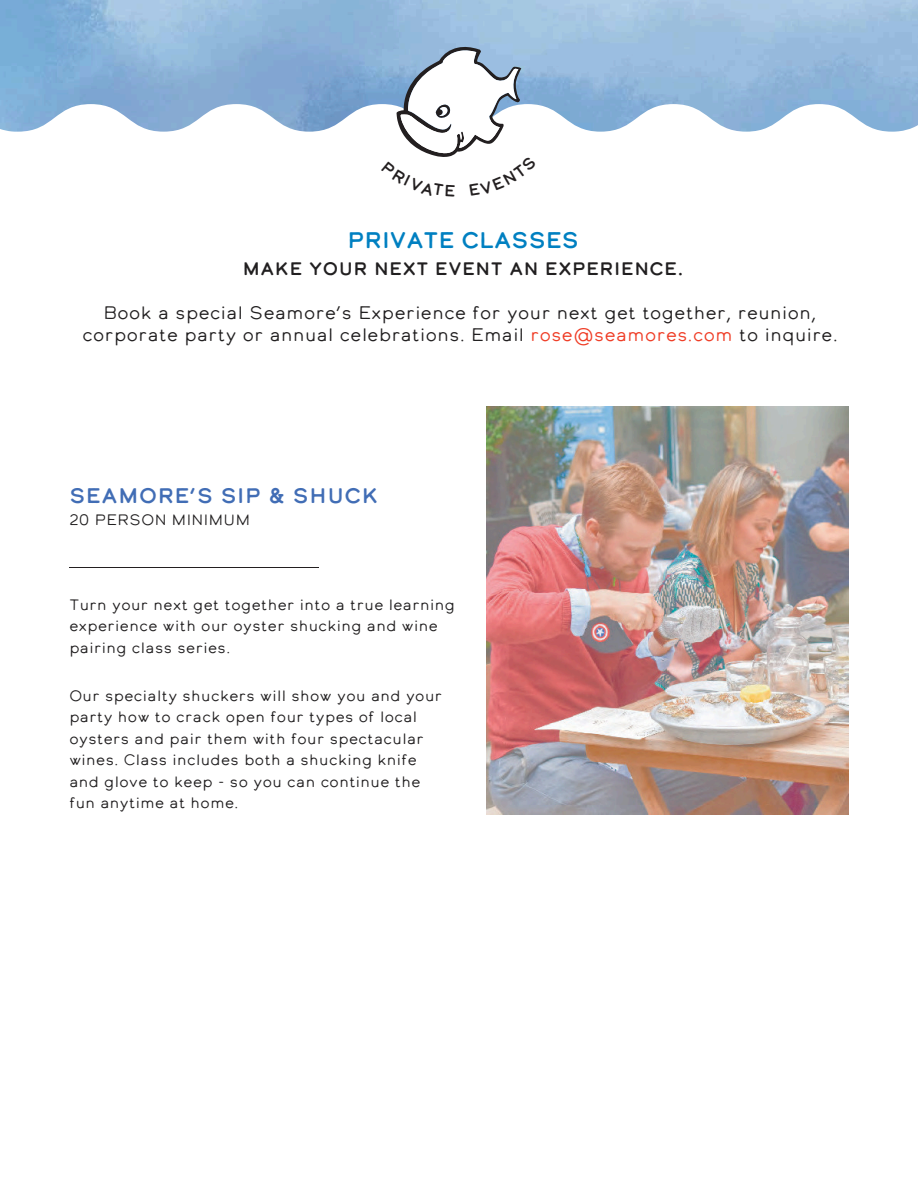
<style>
.page{position:relative;width:918px;height:1188px;background:#fff}
.page>*{position:absolute;margin:0;border:0;box-sizing:border-box;transform-origin:0 0}
.t1{font:22.5px "Calder Dark";color:#0080c1}
.t2{font:21px "Calder Dark";letter-spacing:.03em;color:#416db5}
.t3{font:18px/21.3px "Calder LC";letter-spacing:.03em;color:#211f20;text-align:center}
.t4{font:18px "Calder Dark";letter-spacing:.03em;color:#211f20}
.t5{font:15px/21.3px "Calder LC";letter-spacing:.03em;color:#211f20}
.s1{color:#ef3c25}
</style>
<div class="page">
<img style="left:0;top:0;width:918px;height:132px">
<hr style="left:69px;top:567px;width:250px;height:1px;background:#231f20">
<img style="left:486px;top:407px;width:362px;height:407px">
<svg style="left:381px;top:47px;width:156px;height:110px"></svg>
<h2 class="t1" style="left:348px;top:231px;width:233px">PRIVATE CLASSES</h2>
<h2 class="t4" style="left:243px;top:261px;width:442px">MAKE YOUR NEXT EVENT AN EXPERIENCE.</h2>
<h3 class="t3" style="left:82px;top:304px;width:757px">Book a special Seamore’s Experience for your next get together, reunion, corporate party or annual celebrations. Email <span class="s1">rose@seamores.com</span> to inquire.</h3>
<h1 class="t2" style="left:69px;top:486px;width:310px">SEAMORE’S SIP &amp; SHUCK</h1>
<h1 class="t5" style="left:69px;top:511px;width:182px">20 PERSON MINIMUM</h1>
<p class="t5" style="left:69px;top:596px;width:387px">Turn your next get together into a true learning experience with our oyster shucking and wine pairing class series.</p>
<p class="t5" style="left:69px;top:687px;width:374px">Our specialty shuckers will show you and your party how to crack open four types of local oysters and pair them with four spectacular wines. Class includes both a shucking knife and glove to keep - so you can continue the fun anytime at home.</p>
</div>
